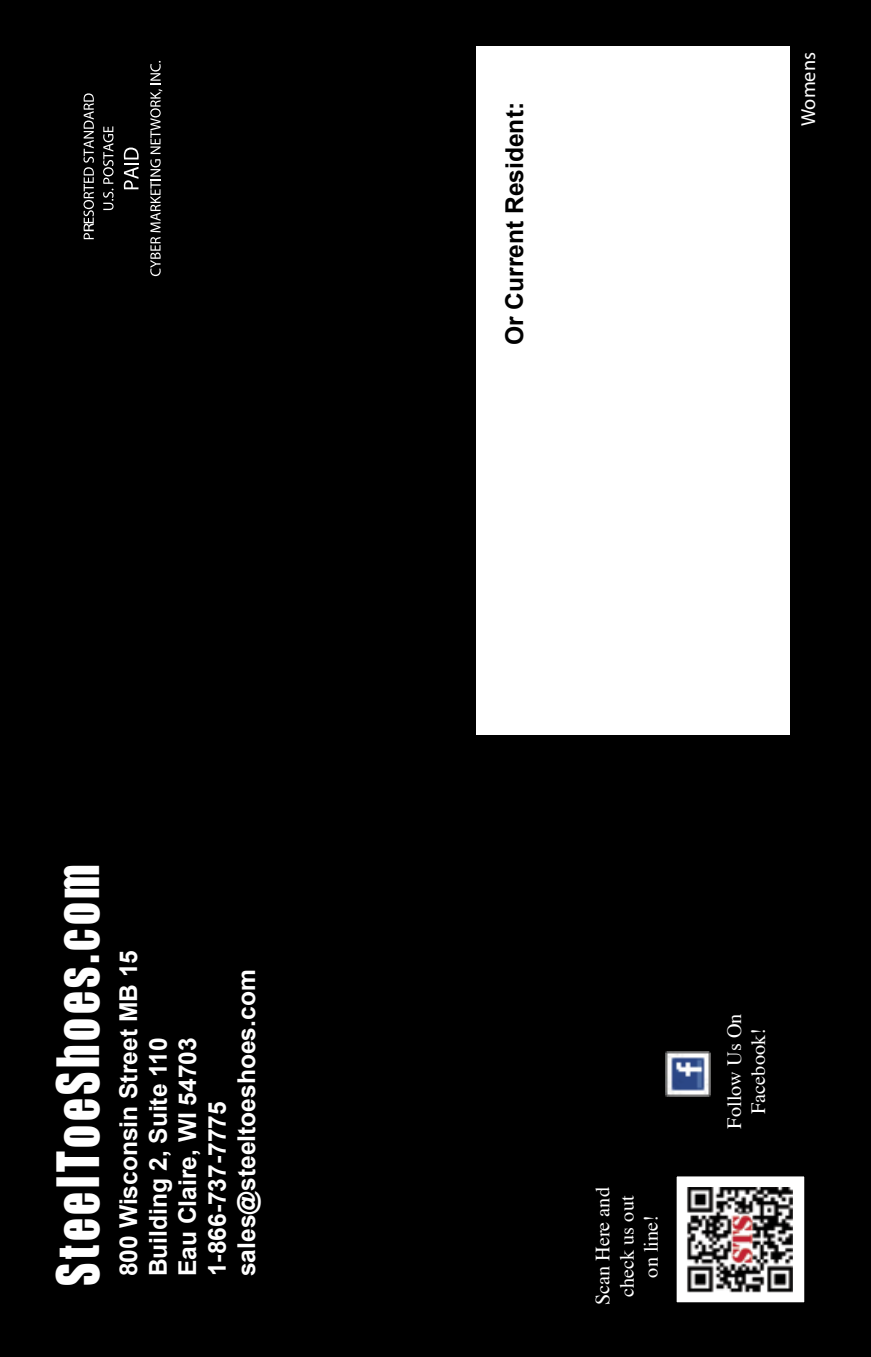
<style>
.page{position:relative;width:871px;height:1357px;background:#000}
.page>*{position:absolute;margin:0;border:0;box-sizing:border-box;transform-origin:0 0}
.t1{font:53.55px "Impact";letter-spacing:.08em;color:#fff;scale:.84 1}
.t2{font:700 24.53px/29.5px "Arial";color:#fff}
.t3{font:700 24.53px "Arial";color:#000}
.t4{font:20.25px/24.3px "Times";color:#fff;text-align:center}
.t5{font:20.25px "Myriad Pro";color:#fff}
</style>
<div class="page">
<svg style="left:103px;top:126px;width:10px;height:84px"></svg>
<svg style="left:83px;top:93px;width:11px;height:146px;background:#4f4f4f"></svg>
<svg style="left:124px;top:148px;width:15px;height:41px"></svg>
<svg style="left:150px;top:61px;width:12px;height:215px;background:#474747"></svg>
<img style="left:665px;top:1052px;width:45px;height:45px">
<div style="left:476px;top:46px;width:314px;height:689px;background:#fff"></div>
<div style="left:675px;top:1175px;width:130px;height:128px;background:#fff"></div>
<div style="left:674px;top:1174px;width:132px;height:130px;border:2px solid #000"></div>
<img style="left:687px;top:1187px;width:105px;height:105px">
<h1 class="t1" style="left:37px;top:1285px;width:504px;rotate:-90deg">SteelToeShoes.com</h1>
<p class="t2" style="left:115px;top:1276px;width:328px;rotate:-90deg">800 Wisconsin Street MB 15<br>Building 2, Suite 110<br>Eau Claire, WI 54703<br>1-866-737-7775 sales@steeltoeshoes.com</p>
<p class="t3" style="left:498px;top:345px;width:245px;rotate:-90deg">Or Current Resident:</p>
<p class="t5" style="left:796px;top:126px;width:75px;rotate:-90deg">Womens</p>
<p class="t4" style="left:589px;top:1305px;width:120px;rotate:-90deg">Scan Here and check us out on line!</p>
<p class="t4" style="left:720px;top:1128px;width:116px;rotate:-90deg">Follow Us On<br>Facebook!</p>
</div>
